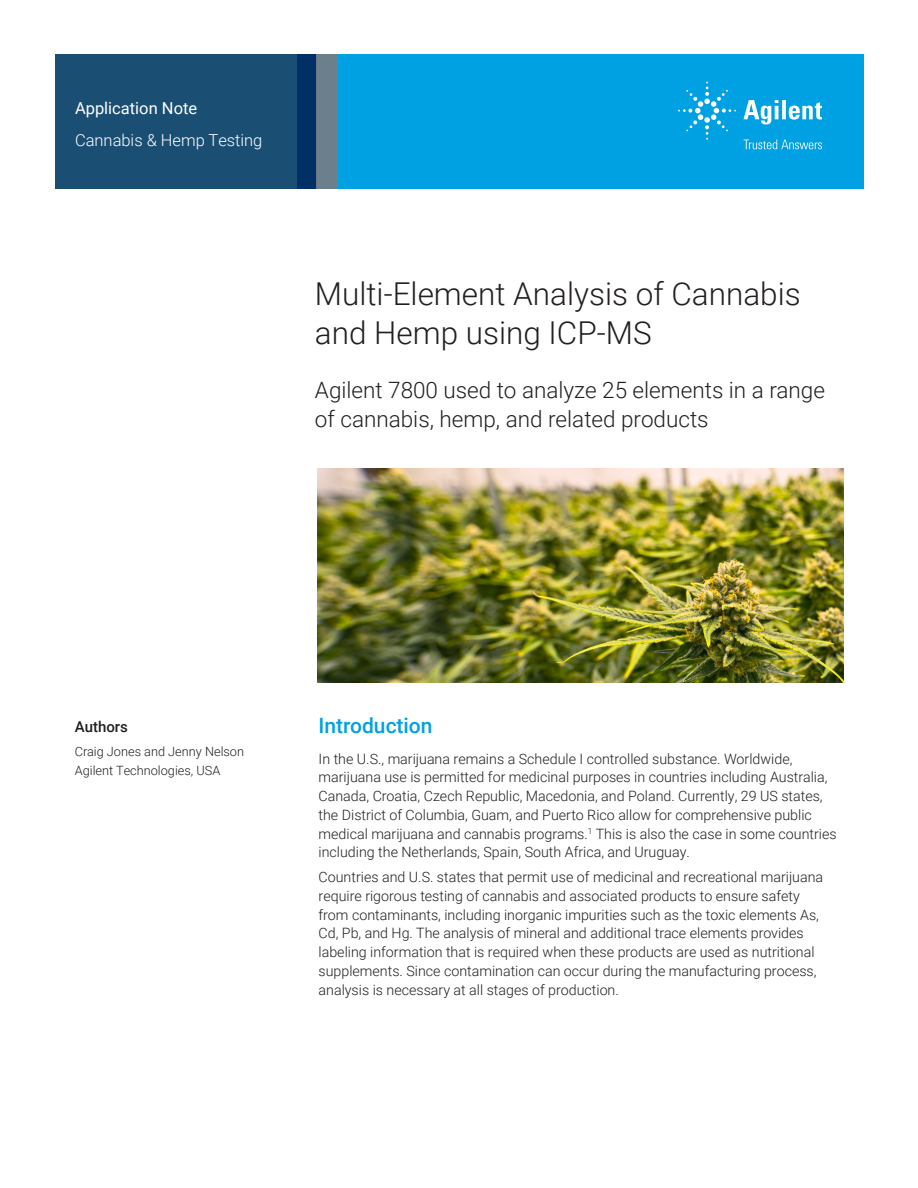
<style>
.page{position:relative;width:918px;height:1188px;background:#fff}
.page>*{position:absolute;margin:0;border:0;box-sizing:border-box;transform-origin:0 0}
.t1{font:300 31.5px/39px "Roboto";color:#231f20}
.Subtitle{font:300 22.5px/28.5px "Roboto";color:#231f20}
.Header_1{font:500 21px "Roboto";color:#00a1e3}
.Area_Identifier{font:300 16.5px "Roboto";color:#fff}
.Doctype{font:16.5px "Roboto";color:#fff}
.DATA_author_title{font:500 15px "Roboto";color:#231f20}
.Text{font:300 14.25px/18.8px "Roboto";color:#231f20}
.DATA_author_name___i{font:300 12.75px/18.8px "Roboto";color:#231f20}
</style>
<div class="page">
<div style="left:297px;top:54px;width:567px;height:135px;background:#00a1e3"></div>
<svg style="left:55px;top:54px;width:261px;height:135px;background:#184b71"></svg>
<div style="left:316px;top:54px;width:22px;height:135px;background:#6b808c"></div>
<img style="left:318px;top:468px;width:525px;height:215px">
<svg style="left:743px;top:100px;width:79px;height:25px"></svg>
<svg style="left:678px;top:82px;width:58px;height:58px"></svg>
<svg style="left:744px;top:140px;width:78px;height:9px"></svg>
<p class="Doctype" style="left:75px;top:96px;width:124px">Application Note</p>
<p class="Area_Identifier" style="left:75px;top:129px;width:189px">Cannabis &amp; Hemp Testing</p>
<p class="t1" style="left:315px;top:273px;width:487px">Multi-Element Analysis of Cannabis and Hemp using ICP-MS</p>
<p class="Subtitle" style="left:315px;top:375px;width:512px">Agilent 7800 used to analyze 25 elements in a range of cannabis, hemp, and related products</p>
<p class="DATA_author_title" style="left:75px;top:716px;width:55px">Authors</p>
<p class="DATA_author_name___i" style="left:75px;top:742px;width:171px">Craig Jones and Jenny Nelson<br>Agilent Technologies, USA</p>
<p class="Header_1" style="left:319px;top:711px;width:116px">Introduction</p>
<p class="Text" style="left:319px;top:749px;width:520px">In the U.S., marijuana remains a Schedule I controlled substance. Worldwide, marijuana use is permitted for medicinal purposes in countries including Australia, Canada, Croatia, Czech Republic, Macedonia, and Poland. Currently, 29 US states, the District of Columbia, Guam, and Puerto Rico allow for comprehensive public medical marijuana and cannabis programs.<sup>1</sup> This is also the case in some countries including the Netherlands, Spain, South Africa, and Uruguay.</p>
<p class="Text" style="left:319px;top:867px;width:506px">Countries and U.S. states that permit use of medicinal and recreational marijuana require rigorous testing of cannabis and associated products to ensure safety from contaminants, including inorganic impurities such as the toxic elements As, Cd, Pb, and Hg. The analysis of mineral and additional trace elements provides labeling information that is required when these products are used as nutritional supplements. Since contamination can occur during the manufacturing process, analysis is necessary at all stages of production.</p>
</div>
